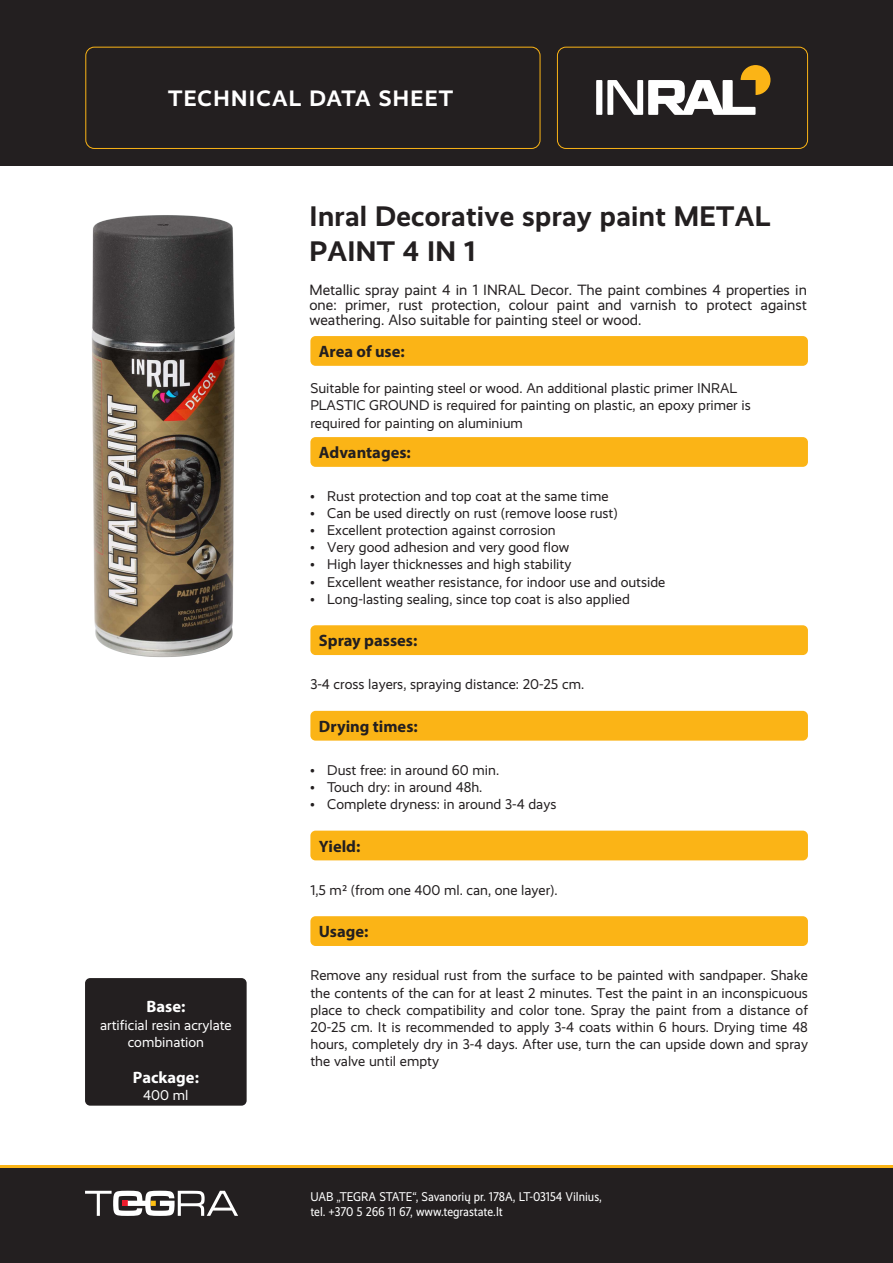
<style>
.page{position:relative;width:893px;height:1263px;background:#fff}
.page>*{position:absolute;margin:0;border:0;box-sizing:border-box;transform-origin:0 0}
.t1{font:700 28.5px/34.2px "Realist";letter-spacing:.01em;color:#231f20}
.t2{font:700 22.5px "Realist";letter-spacing:.06em;color:#fff}
.t3{font:700 16.5px "Myriad Pro";color:#231f20}
.t4{font:700 16.5px "Myriad Pro";color:#fff}
.t5{font:15px/15px "Realist";color:#231f20;text-align:justify}
.t6{font:14.25px/17.1px "Realist";color:#231f20}
.t7{font:14.25px/17.1px "Realist";color:#fff;text-align:center}
.t8{font:12.75px/15.3px "Realist Narrow";color:#fff}
</style>
<div class="page">
<div style="left:0;top:1165px;width:893px;height:98px;background:#231f20"></div>
<hr style="left:0;top:1165px;width:893px;height:2px;background:#fbb416">
<svg style="left:85px;top:1191px;width:153px;height:25px"></svg>
<div style="left:0;top:0;width:893px;height:166px;background:#231f20"></div>
<div style="left:85px;top:47px;width:455px;height:102px;border:1px solid #fbb416;border-radius:9px"></div>
<div style="left:557px;top:47px;width:251px;height:102px;border:1px solid #fbb416;border-radius:9px"></div>
<div style="left:596px;top:80px;width:6px;height:35px;background:#fff"></div>
<svg style="left:607px;top:65px;width:163px;height:50px"></svg>
<div style="left:85px;top:978px;width:162px;height:128px;background:#231f20;border-radius:5px"></div>
<img style="left:92px;top:215px;width:143px;height:443px">
<div style="left:310px;top:336px;width:498px;height:30px;background:#fbb416;border-radius:5px"></div>
<div style="left:310px;top:437px;width:498px;height:30px;background:#fbb416;border-radius:5px"></div>
<div style="left:310px;top:625px;width:498px;height:30px;background:#fbb416;border-radius:5px"></div>
<div style="left:310px;top:711px;width:498px;height:30px;background:#fbb416;border-radius:5px"></div>
<div style="left:310px;top:831px;width:498px;height:29px;background:#fbb416;border-radius:5px"></div>
<div style="left:310px;top:916px;width:498px;height:30px;background:#fbb416;border-radius:5px"></div>
<h2 class="t2" style="left:168px;top:86px;width:286px">TECHNICAL DATA SHEET</h2>
<p class="t4" style="left:147px;top:996px;width:40px">Base:</p>
<p class="t7" style="left:100px;top:1017px;width:133px">artificial resin acrylate combination</p>
<p class="t4" style="left:133px;top:1067px;width:68px">Package:</p>
<p class="t7" style="left:143px;top:1087px;width:47px">400 ml</p>
<h1 class="t1" style="left:309px;top:200px;width:462px">Inral Decorative spray paint METAL<br>PAINT 4 IN 1</h1>
<p class="t5" style="left:309px;top:282px;width:499px">Metallic spray paint 4 in 1 INRAL Decor. The paint combines 4 properties in one: primer, rust protection, colour paint and varnish to protect against weathering. Also suitable for painting steel or wood.</p>
<p class="t3" style="left:319px;top:341px;width:87px">Area of use:</p>
<p class="t6" style="left:310px;top:380px;width:442px">Suitable for painting steel or wood. An additional plastic primer INRAL<br>PLASTIC GROUND is required for painting on plastic, an epoxy primer is required for painting on aluminium</p>
<p class="t3" style="left:319px;top:442px;width:93px">Advantages:</p>
<p class="t6" style="left:310px;top:488px;width:300px">• Rust protection and top coat at the same time</p>
<p class="t6" style="left:310px;top:505px;width:309px">• Can be used directly on rust (remove loose rust)</p>
<p class="t6" style="left:310px;top:522px;width:247px">• Excellent protection against corrosion</p>
<p class="t6" style="left:310px;top:539px;width:261px">• Very good adhesion and very good flow</p>
<p class="t6" style="left:310px;top:556px;width:263px">• High layer thicknesses and high stability</p>
<p class="t6" style="left:310px;top:573px;width:357px">• Excellent weather resistance, for indoor use and outside</p>
<p class="t6" style="left:310px;top:590px;width:321px">• Long-lasting sealing, since top coat is also applied</p>
<p class="t3" style="left:319px;top:630px;width:100px">Spray passes:</p>
<p class="t6" style="left:310px;top:676px;width:275px">3-4 cross layers, spraying distance: 20-25 cm.</p>
<p class="t3" style="left:319px;top:716px;width:100px">Drying times:</p>
<p class="t6" style="left:310px;top:762px;width:190px">• Dust free: in around 60 min.</p>
<p class="t6" style="left:310px;top:779px;width:174px">• Touch dry: in around 48h.</p>
<p class="t6" style="left:310px;top:796px;width:248px">• Complete dryness: in around 3-4 days</p>
<p class="t3" style="left:319px;top:835px;width:43px">Yield:</p>
<p class="t6" style="left:310px;top:881px;width:249px">1,5 m2 (from one 400 ml. can, one layer).</p>
<p class="t3" style="left:319px;top:921px;width:51px">Usage:</p>
<p class="t6" style="left:310px;top:967px;width:499px;text-align:justify">Remove any residual rust from the surface to be painted with sandpaper. Shake the contents of the can for at least 2 minutes. Test the paint in an inconspicuous place to check compatibility and color tone. Spray the paint from a distance of 20-25 cm. It is recommended to apply 3-4 coats within 6 hours. Drying time 48 hours, completely dry in 3-4 days. After use, turn the can upside down and spray the valve until empty</p>
<p class="t8" style="left:310px;top:1188px;width:293px">UAB „TEGRA STATE“, Savanorių pr. 178A, LT-03154 Vilnius, tel. +370 5 266 11 67, www.tegrastate.lt</p>
</div>
